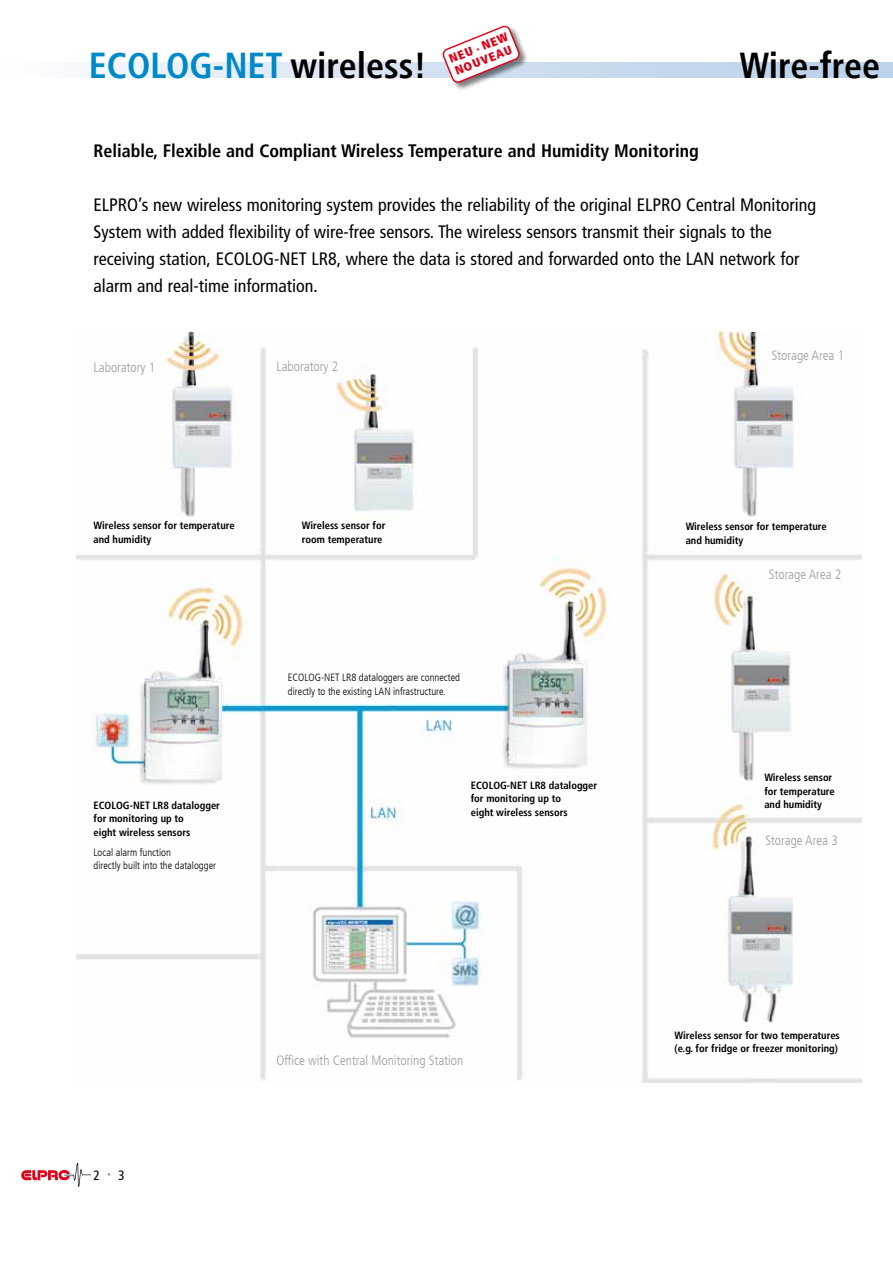
<style>
.page{position:relative;width:893px;height:1263px;background:#fff}
.page>*{position:absolute;margin:0;border:0;box-sizing:border-box;transform-origin:0 0}
.t1{font:700 condensed 36px "Frutiger LT";color:#0089c8}
.t2{font:700 condensed 36px "Frutiger LT";letter-spacing:-.005em;color:#000}
.t3{font:condensed 18px/27px "Frutiger LT";color:#000}
.t4{font:700 condensed 18px "Frutiger LT";color:#000}
.t5{font:300 condensed 13.5px "Frutiger LT";color:#9c9e9f}
.t6{font:condensed 13.5px "Frutiger LT";color:#000}
.t7{font:900 condensed 12.3px "Frutiger";color:#e2001a}
.t8{font:700 condensed 10.5px/13.5px "Frutiger LT";color:#000}
.t9{font:300 condensed 10.5px/13.5px "Frutiger LT";color:#000}
.s1{color:#000}
</style>
<div class="page">
<svg style="left:21px;top:1163px;width:70px;height:24px"></svg>
<svg style="left:87px;top:63px;width:806px;height:15px"></svg>
<img style="left:76px;top:332px;width:785px;height:751px">
<div style="left:442px;top:26px;width:86px;height:66px;background:#000;opacity:.5"></div>
<svg style="left:441px;top:25px;width:79px;height:60px"></svg>
<p class="t7" style="left:447px;top:53px;width:64px;rotate:-22deg">NEU · NEW</p>
<h1 class="t1" style="left:89px;top:44px;width:339px">ECOLOG-NET <span class="s1">wireless!</span></h1>
<p class="t7" style="left:453px;top:64px;width:62px;rotate:-22deg">NOUVEAU</p>
<h1 class="t2" style="left:740px;top:44px;width:142px">Wire-free</h1>
<h2 class="t4" style="left:94px;top:140px;width:607px">Reliable, Flexible and Compliant Wireless Temperature and Humidity Monitoring</h2>
<p class="t3" style="left:94px;top:191px;width:724px">ELPRO’s new wireless monitoring system provides the reliability of the original ELPRO Central Monitoring System with added flexibility of wire-free sensors. The wireless sensors transmit their signals to the receiving station, ECOLOG-NET LR8, where the data is stored and forwarded onto the LAN network for alarm and real-time information.</p>
<p class="t5" style="left:94px;top:360px;width:63px">Laboratory 1</p>
<p class="t5" style="left:276px;top:358px;width:63px">Laboratory 2</p>
<p class="t8" style="left:94px;top:519px;width:143px">Wireless sensor for temperature and humidity</p>
<p class="t8" style="left:94px;top:798px;width:128px">ECOLOG-NET LR8 datalogger for monitoring up to<br>eight wireless sensors</p>
<p class="t9" style="left:94px;top:845px;width:124px">Local alarm function<br>directly built into the datalogger</p>
<p class="t8" style="left:302px;top:519px;width:85px">Wireless sensor for room temperature</p>
<p class="t9" style="left:288px;top:671px;width:174px">ECOLOG-NET LR8 dataloggers are connected directly to the existing LAN infrastructure.</p>
<p class="t8" style="left:471px;top:778px;width:128px">ECOLOG-NET LR8 datalogger for monitoring up to<br>eight wireless sensors</p>
<p class="t6" style="left:94px;top:1168px;width:32px">2 <sup>•</sup> 3</p>
<p class="t5" style="left:276px;top:1052px;width:189px">Office with Central Monitoring Station</p>
<p class="t5" style="left:772px;top:348px;width:74px">Storage Area 1</p>
<p class="t8" style="left:686px;top:520px;width:143px">Wireless sensor for temperature and humidity</p>
<p class="t5" style="left:769px;top:566px;width:74px">Storage Area 2</p>
<p class="t8" style="left:764px;top:771px;width:72px">Wireless sensor for temperature and humidity</p>
<p class="t5" style="left:765px;top:833px;width:74px">Storage Area 3</p>
<p class="t8" style="left:675px;top:1028px;width:167px">Wireless sensor for two temperatures (e.g. for fridge or freezer monitoring)</p>
</div>
